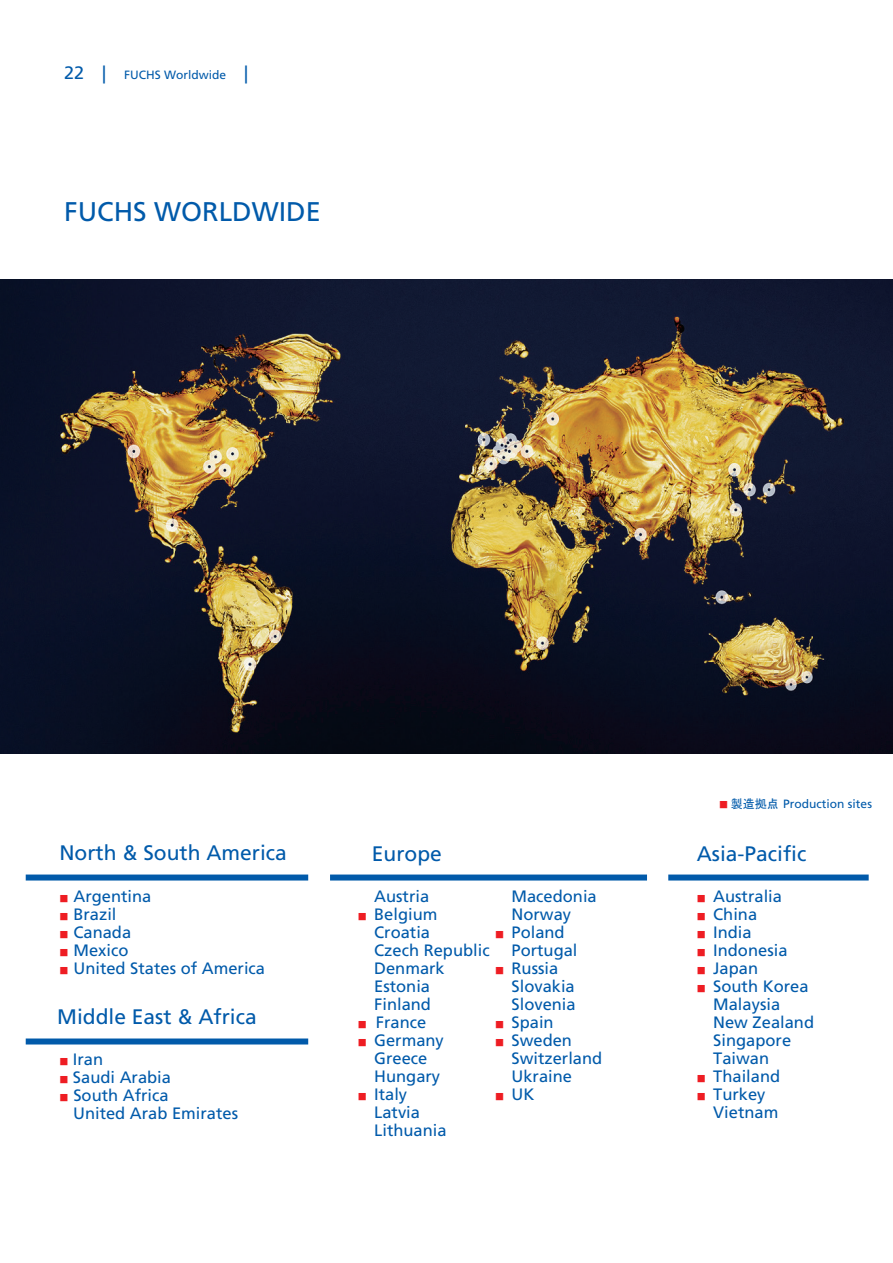
<style>
.page{position:relative;width:893px;height:1263px;background:#fff}
.page>*{position:absolute;margin:0;border:0;box-sizing:border-box;transform-origin:0 0}
.t1{font:27px "Frutiger LT Std";color:#015aaa}
.t2{font:21px "Frutiger LT Std";color:#015aaa}
.t3{font:16.5px/18px "Frutiger LT Std";color:#015aaa}
.t4{font:12px "Frutiger LT Std";color:#015aaa}
.s1{font-size:18px}
.s2{font-family:"Koz Min Pr 6 N";font-size:9px;color:#ee1d23}
.s3{font-family:"MS P Gothic"}
</style>
<div class="page">
<div style="left:26px;top:874px;width:282px;height:6px;background:#015aaa"></div>
<div style="left:330px;top:874px;width:317px;height:6px;background:#015aaa"></div>
<div style="left:26px;top:1038px;width:282px;height:6px;background:#015aaa"></div>
<div style="left:668px;top:874px;width:201px;height:6px;background:#015aaa"></div>
<img style="left:0;top:280px;width:893px;height:473px">
<p class="t4" style="left:64px;top:68px;width:186px"><span class="s1">22 |</span> FUCHS Worldwide <span class="s1">|</span></p>
<h1 class="t1" style="left:64px;top:196px;width:258px">FUCHS WORLDWIDE</h1>
<p class="t4" style="left:719px;top:796px;width:154px"><span class="s2">■</span> <span class="s3">製造拠点</span> Production sites</p>
<p class="t2" style="left:59px;top:840px;width:229px">North &amp; South America</p>
<p class="t2" style="left:372px;top:841px;width:72px">Europe</p>
<p class="t2" style="left:697px;top:841px;width:111px">Asia-Pacific</p>
<p class="t3" style="left:59px;top:887px;width:93px"><span class="s2">■</span> Argentina</p>
<p class="t3" style="left:59px;top:905px;width:59px"><span class="s2">■</span> Brazil</p>
<p class="t3" style="left:59px;top:923px;width:73px"><span class="s2">■</span> Canada</p>
<p class="t3" style="left:59px;top:941px;width:70px"><span class="s2">■</span> Mexico</p>
<p class="t3" style="left:59px;top:959px;width:207px"><span class="s2">■</span> United States of America</p>
<p class="t2" style="left:57px;top:1004px;width:201px">Middle East &amp; Africa</p>
<p class="t3" style="left:59px;top:1050px;width:45px"><span class="s2">■</span> Iran</p>
<p class="t3" style="left:59px;top:1068px;width:113px"><span class="s2">■</span> Saudi Arabia</p>
<p class="t3" style="left:73px;top:1086px;width:167px;text-indent:-14px"><span class="s2">■</span> South Africa<br>United Arab Emirates</p>
<p class="t3" style="left:511px;top:887px;width:87px">Macedonia<br>Norway</p>
<p class="t3" style="left:511px;top:923px;width:68px;text-indent:-17px"><span class="s2">■</span> Poland<br>Portugal</p>
<p class="t3" style="left:511px;top:959px;width:66px;text-indent:-17px"><span class="s2">■</span> Russia<br>Slovakia<br>Slovenia</p>
<p class="t3" style="left:495px;top:1013px;width:60px"><span class="s2">■</span> Spain</p>
<p class="t3" style="left:511px;top:1031px;width:92px;text-indent:-17px"><span class="s2">■</span> Sweden<br>Switzerland<br>Ukraine</p>
<p class="t3" style="left:495px;top:1085px;width:41px"><span class="s2">■</span> UK</p>
<p class="t3" style="left:374px;top:887px;width:57px">Austria</p>
<p class="t3" style="left:374px;top:905px;width:117px;text-indent:-17px"><span class="s2">■</span> Belgium<br>Croatia<br>Czech Republic<br>Denmark<br>Estonia<br>Finland</p>
<p class="t3" style="left:358px;top:1013px;width:70px"><span class="s2">■</span> France</p>
<p class="t3" style="left:374px;top:1031px;width:71px;text-indent:-17px"><span class="s2">■</span> Germany<br>Greece<br>Hungary</p>
<p class="t3" style="left:374px;top:1085px;width:74px;text-indent:-17px"><span class="s2">■</span> Italy<br>Latvia<br>Lithuania</p>
<p class="t3" style="left:697px;top:887px;width:87px"><span class="s2">■</span> Australia</p>
<p class="t3" style="left:697px;top:905px;width:62px"><span class="s2">■</span> China</p>
<p class="t3" style="left:697px;top:923px;width:57px"><span class="s2">■</span> India</p>
<p class="t3" style="left:697px;top:941px;width:92px"><span class="s2">■</span> Indonesia</p>
<p class="t3" style="left:697px;top:959px;width:63px"><span class="s2">■</span> Japan</p>
<p class="t3" style="left:713px;top:977px;width:102px;text-indent:-17px"><span class="s2">■</span> South Korea<br>Malaysia<br>New Zealand<br>Singapore<br>Taiwan</p>
<p class="t3" style="left:697px;top:1067px;width:85px"><span class="s2">■</span> Thailand</p>
<p class="t3" style="left:713px;top:1085px;width:67px;text-indent:-17px"><span class="s2">■</span> Turkey<br>Vietnam</p>
</div>
